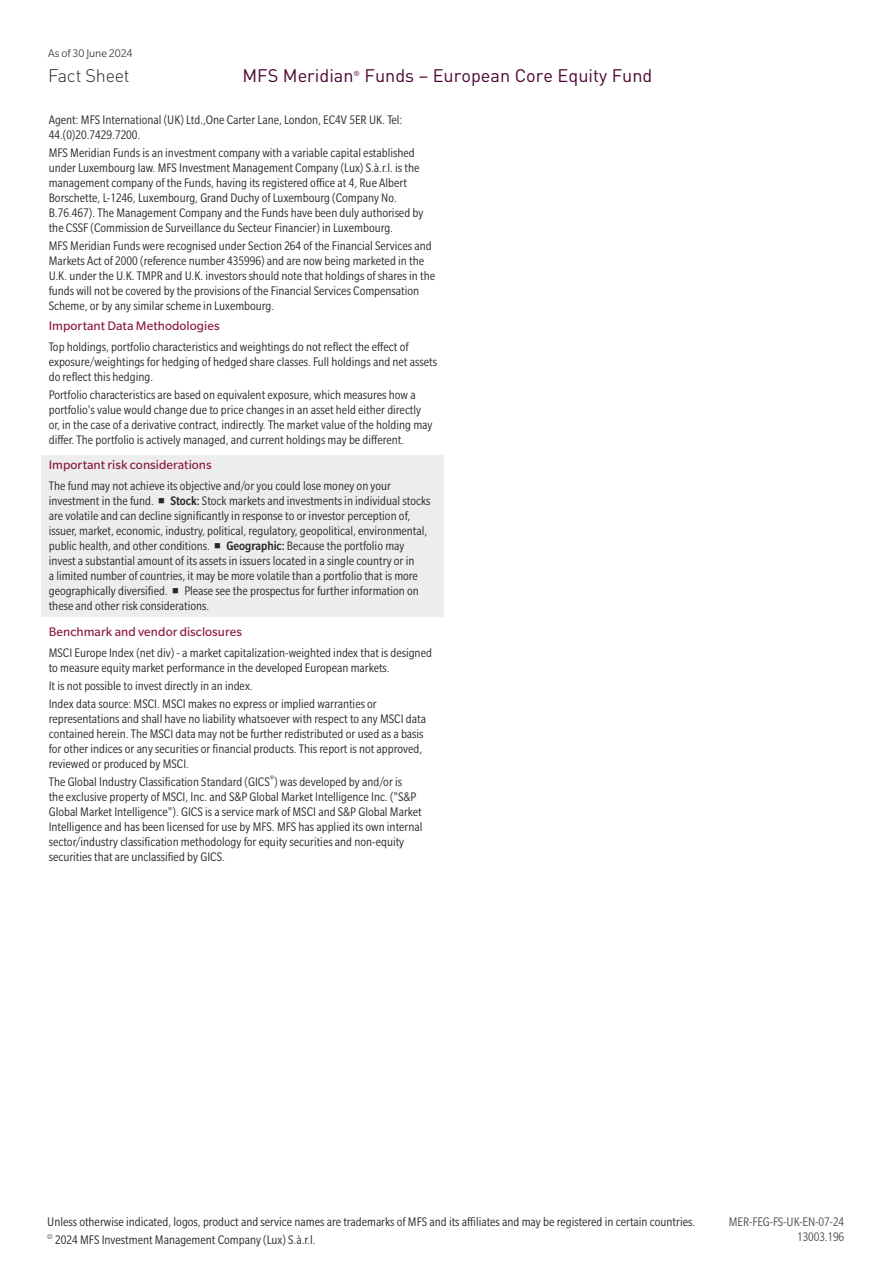
<style>
.page{position:relative;width:893px;height:1263px;background:#fff}
.page>*{position:absolute;margin:0;border:0;box-sizing:border-box;transform-origin:0 0}
.Page_Subheader{font:18px "DINOT";color:#4b0532}
.t1{font:300 18px "DINOT";letter-spacing:-.015em;color:#292829}
.Disclosure_Indented{font:condensed 13.5px/15px "Slate Std";color:#292829}
.Disclosure_gray{font:condensed 13.5px/15px "Slate Std";color:#292829}
.Disclosure{font:condensed 13.5px "Slate Std";color:#292829}
.Component_Header_Lef{font:13.5px "Slate Std";letter-spacing:.005em;color:#89163e}
.Print_Code{font:condensed 13.5px "Slate Std";letter-spacing:-.01em;color:#4d4d4f}
.Sidebar_Date{font:300 12px "Slate Std";letter-spacing:-.005em;color:#292829}
.Page_Subheader-2{font:7.2px "DINOT";color:#4b0532}
.s1{font-weight:500}
</style>
<div class="page">
<div style="left:41px;top:456px;width:402px;height:24px;background:#ededee"></div>
<div style="left:41px;top:480px;width:402px;height:136px;background:#ededee"></div>
<p class="Sidebar_Date" style="left:48px;top:47px;width:86px">As of 30 June 2024</p>
<h1 class="t1" style="left:48px;top:65px;width:83px">Fact Sheet</h1>
<p class="Page_Subheader" style="left:242px;top:65px;width:113px">MFS Meridian</p>
<p class="Page_Subheader-2" style="left:354px;top:69px;width:8px">®</p>
<p class="Page_Subheader" style="left:365px;top:65px;width:289px">Funds – European Core Equity Fund</p>
<p class="Disclosure_Indented" style="left:49px;top:112px;width:355px">Agent: MFS International (UK) Ltd.,One Carter Lane, London, EC4V 5ER UK. Tel:<br>44.(0)20.7429.7200.</p>
<p class="Disclosure_Indented" style="left:49px;top:145px;width:376px">MFS Meridian Funds is an investment company with a variable capital established under Luxembourg law. MFS Investment Management Company (Lux) S.à.r.l. is the management company of the Funds, having its registered office at 4, Rue Albert Borschette, L-1246, Luxembourg, Grand Duchy of Luxembourg (Company No.<br>B.76.467). The Management Company and the Funds have been duly authorised by the CSSF (Commission de Surveillance du Secteur Financier) in Luxembourg.</p>
<p class="Disclosure_Indented" style="left:49px;top:238px;width:388px">MFS Meridian Funds were recognised under Section 264 of the Financial Services and Markets Act of 2000 (reference number 435996) and are now being marketed in the U.K. under the U.K. TMPR and U.K. investors should note that holdings of shares in the funds will not be covered by the provisions of the Financial Services Compensation Scheme, or by any similar scheme in Luxembourg.</p>
<p class="Component_Header_Lef" style="left:49px;top:318px;width:172px">Important Data Methodologies</p>
<p class="Disclosure_Indented" style="left:49px;top:339px;width:390px">Top holdings, portfolio characteristics and weightings do not reflect the effect of exposure/weightings for hedging of hedged share classes. Full holdings and net assets do reflect this hedging.</p>
<p class="Disclosure_Indented" style="left:49px;top:387px;width:385px">Portfolio characteristics are based on equivalent exposure, which measures how a portfolio's value would change due to price changes in an asset held either directly or, in the case of a derivative contract, indirectly. The market value of the holding may differ. The portfolio is actively managed, and current holdings may be different.</p>
<p class="Component_Header_Lef" style="left:49px;top:458px;width:164px">Important risk considerations</p>
<p class="Disclosure_gray" style="left:49px;top:478px;width:383px">The fund may not achieve its objective and/or you could lose money on your investment in the fund. ■ <span class="s1">Stock:</span> Stock markets and investments in individual stocks are volatile and can decline significantly in response to or investor perception of, issuer, market, economic, industry, political, regulatory, geopolitical, environmental, public health, and other conditions. ■ <span class="s1">Geographic:</span> Because the portfolio may invest a substantial amount of its assets in issuers located in a single country or in<br>a limited number of countries, it may be more volatile than a portfolio that is more geographically diversified. ■ Please see the prospectus for further information on these and other risk considerations.</p>
<p class="Component_Header_Lef" style="left:49px;top:624px;width:195px">Benchmark and vendor disclosures</p>
<p class="Disclosure_Indented" style="left:49px;top:645px;width:385px">MSCI Europe Index (net div) - a market capitalization-weighted index that is designed to measure equity market performance in the developed European markets.</p>
<p class="Disclosure_Indented" style="left:49px;top:678px;width:205px">It is not possible to invest directly in an index.</p>
<p class="Disclosure_Indented" style="left:49px;top:696px;width:379px">Index data source: MSCI. MSCI makes no express or implied warranties or representations and shall have no liability whatsoever with respect to any MSCI data contained herein. The MSCI data may not be further redistributed or used as a basis for other indices or any securities or financial products. This report is not approved, reviewed or produced by MSCI.</p>
<p class="Disclosure_Indented" style="left:49px;top:774px;width:375px">The Global Industry Classification Standard (GICS<sup>®</sup>) was developed by and/or is<br>the exclusive property of MSCI, Inc. and S&amp;P Global Market Intelligence Inc. ("S&amp;P Global Market Intelligence"). GICS is a service mark of MSCI and S&amp;P Global Market Intelligence and has been licensed for use by MFS. MFS has applied its own internal sector/industry classification methodology for equity securities and non-equity securities that are unclassified by GICS.</p>
<p class="Disclosure" style="left:47px;top:1214px;width:649px">Unless otherwise indicated, logos, product and service names are trademarks of MFS and its affiliates and may be registered in certain countries.</p>
<p class="Disclosure" style="left:47px;top:1232px;width:270px"><sup>©</sup> 2024 MFS Investment Management Company (Lux) S.à.r.l.</p>
<p class="Print_Code" style="left:729px;top:1214px;width:117px">MER-FEG-FS-UK-EN-07-24</p>
<p class="Print_Code" style="left:797px;top:1229px;width:48px">13003.196</p>
</div>
